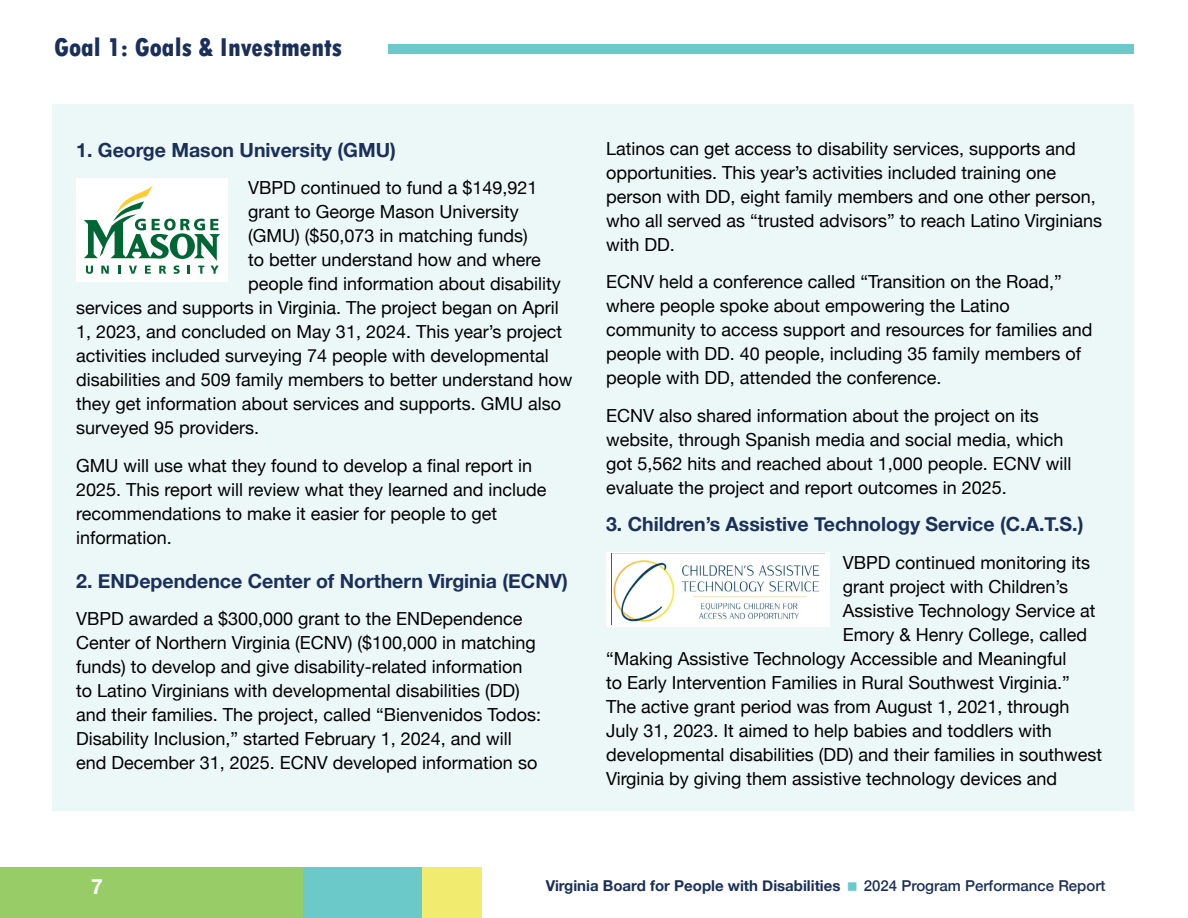
<style>
.page{position:relative;width:1188px;height:918px;background:#fff}
.page>*{position:absolute;margin:0;border:0;box-sizing:border-box;transform-origin:0 0}
.t1{font:800 condensed 27px "Tw Cen";color:#1a305a}
.t2{font:700 21px "Helvetica Neue";color:#fff}
.Body{font:700 19.5px "Helvetica Neue";color:#1a305a}
.Body-2{font:18px/24px "Helvetica Neue";color:#000}
.t3{font:700 15px "Helvetica Neue";color:#1a305a}
.t4{font:500 15px "Helvetica Neue";color:#1a305a}
</style>
<div class="page">
<div style="left:389px;top:44px;width:745px;height:10px;background:#6bc9ca"></div>
<div style="left:0;top:867px;width:303px;height:51px;background:#98cc67"></div>
<div style="left:303px;top:867px;width:119px;height:51px;background:#6bc9ca"></div>
<div style="left:422px;top:867px;width:59px;height:51px;background:#f1ec6f"></div>
<div style="left:52px;top:105px;width:1082px;height:706px;background:#ecf7f7"></div>
<div style="left:76px;top:178px;width:152px;height:103px;background:#fff"></div>
<svg style="left:84px;top:185px;width:136px;height:89px"></svg>
<div style="left:606px;top:552px;width:223px;height:74px;background:linear-gradient(to bottom,#fff,#fff)"></div>
<img style="left:612px;top:554px;width:212px;height:71px">
<h1 class="t1" style="left:54px;top:31px;width:290px">Goal 1: Goals &amp; Investments</h1>
<p class="Body" style="left:76px;top:134px;width:321px">1. George Mason University (GMU)</p>
<p class="Body-2" style="left:248px;top:177px;width:291px">VBPD continued to fund a $149,921</p>
<p class="Body-2" style="left:248px;top:201px;width:272px">grant to George Mason University</p>
<p class="Body-2" style="left:248px;top:225px;width:281px">(GMU) ($50,073 in matching funds)</p>
<p class="Body-2" style="left:248px;top:249px;width:294px">to better understand how and where</p>
<p class="Body-2" style="left:248px;top:273px;width:314px">people find information about disability</p>
<p class="Body-2" style="left:76px;top:297px;width:484px">services and supports in Virginia. The project began on April</p>
<p class="Body-2" style="left:76px;top:321px;width:487px">1, 2023, and concluded on May 31, 2024. This year’s project</p>
<p class="Body-2" style="left:76px;top:345px;width:474px">activities included surveying 74 people with developmental</p>
<p class="Body-2" style="left:76px;top:369px;width:498px">disabilities and 509 family members to better understand how</p>
<p class="Body-2" style="left:76px;top:393px;width:487px">they get information about services and supports. GMU also</p>
<p class="Body-2" style="left:76px;top:417px;width:185px">surveyed 95 providers.</p>
<p class="Body-2" style="left:76px;top:454px;width:472px">GMU will use what they found to develop a final report in 2025. This report will review what they learned and include recommendations to make it easier for people to get information.</p>
<p class="Body" style="left:76px;top:566px;width:493px">2. ENDependence Center of Northern Virginia (ECNV)</p>
<p class="Body-2" style="left:76px;top:608px;width:467px">VBPD awarded a $300,000 grant to the ENDependence Center of Northern Virginia (ECNV) ($100,000 in matching funds) to develop and give disability-related information to Latino Virginians with developmental disabilities (DD) and their families. The project, called “Bienvenidos Todos:<br>Disability Inclusion,” started February 1, 2024, and will end December 31, 2025. ECNV developed information so</p>
<p class="Body-2" style="left:606px;top:137px;width:498px">Latinos can get access to disability services, supports and opportunities. This year’s activities included training one person with DD, eight family members and one other person, who all served as “trusted advisors” to reach Latino Virginians with DD.</p>
<p class="Body-2" style="left:606px;top:271px;width:488px">ECNV held a conference called “Transition on the Road,” where people spoke about empowering the Latino community to access support and resources for families and people with DD. 40 people, including 35 family members of people with DD, attended the conference.</p>
<p class="Body-2" style="left:606px;top:404px;width:467px">ECNV also shared information about the project on its website, through Spanish media and social media, which got 5,562 hits and reached about 1,000 people. ECNV will evaluate the project and report outcomes in 2025.</p>
<p class="Body" style="left:606px;top:509px;width:479px">3. Children’s Assistive Technology Service (C.A.T.S.)</p>
<p class="Body-2" style="left:843px;top:551px;width:249px">VBPD continued monitoring its</p>
<p class="Body-2" style="left:843px;top:575px;width:227px">grant project with Children’s</p>
<p class="Body-2" style="left:843px;top:599px;width:254px">Assistive Technology Service at</p>
<p class="Body-2" style="left:843px;top:623px;width:246px">Emory &amp; Henry College, called</p>
<p class="Body-2" style="left:606px;top:647px;width:462px">“Making Assistive Technology Accessible and Meaningful</p>
<p class="Body-2" style="left:606px;top:671px;width:465px">to Early Intervention Families in Rural Southwest Virginia.”</p>
<p class="Body-2" style="left:606px;top:695px;width:465px">The active grant period was from August 1, 2021, through</p>
<p class="Body-2" style="left:606px;top:719px;width:447px">July 31, 2023. It aimed to help babies and toddlers with</p>
<p class="Body-2" style="left:606px;top:743px;width:498px">developmental disabilities (DD) and their families in southwest</p>
<p class="Body-2" style="left:606px;top:767px;width:453px">Virginia by giving them assistive technology devices and</p>
<p class="t2" style="left:91px;top:870px;width:13px">7</p>
<p class="t3" style="left:546px;top:873px;width:296px">Virginia Board for People with Disabilities</p>
<p class="t4" style="left:864px;top:873px;width:243px">2024 Program Performance Report</p>
</div>
